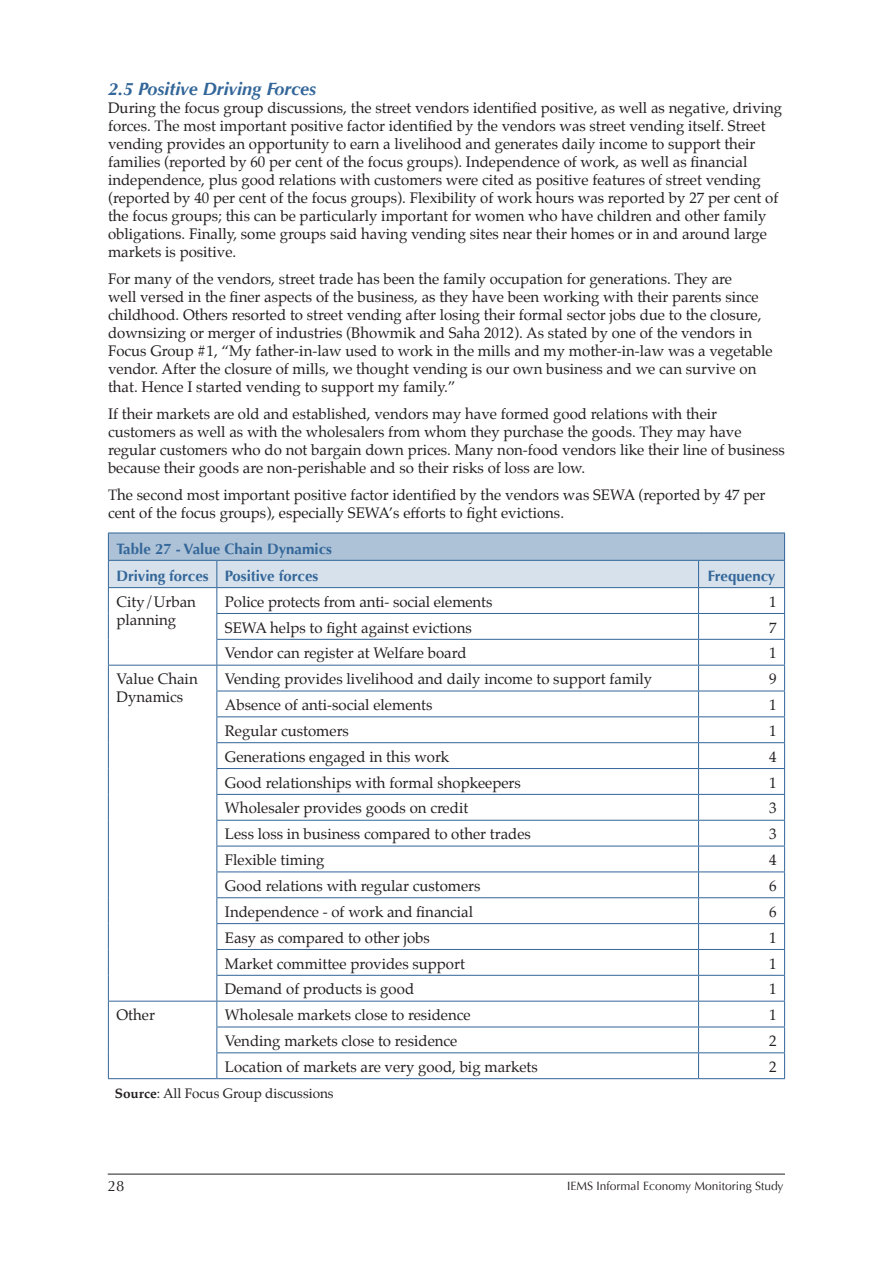
<style>
.page{position:relative;width:893px;height:1263px;background:#fff}
.page>*{position:absolute;margin:0;border:0;box-sizing:border-box;transform-origin:0 0}
.t1{font:italic 700 18px "Optima";color:#369}
.t2{font:15px/18px "Palatino";color:#231f20}
.t3{font:700 15px/27.3px "Optima";color:#369}
.t4{font:15px "Optima";color:#231f20}
.t5{font:13.5px "Palatino";color:#231f20}
.t6{font:12px "Optima";color:#231f20}
.s1{font-weight:700}
</style>
<div class="page">
<hr style="left:108px;top:1174px;width:677px;height:1px;background:#231f20">
<svg style="left:108px;top:533px;width:677px;height:545px"></svg>
<hr style="left:108px;top:1078px;width:109px;height:1px;background:#369">
<hr style="left:217px;top:1078px;width:482px;height:1px;background:#369">
<hr style="left:699px;top:1078px;width:86px;height:1px;background:#369">
<p class="t1" style="left:108px;top:81px;width:210px">2.5 Positive Driving Forces</p>
<p class="t2" style="left:108px;top:98px;width:676px">During the focus group discussions, the street vendors identified positive, as well as negative, driving forces. The most important positive factor identified by the vendors was street vending itself. Street vending provides an opportunity to earn a livelihood and generates daily income to support their families (reported by 60 per cent of the focus groups). Independence of work, as well as financial independence, plus good relations with customers were cited as positive features of street vending (reported by 40 per cent of the focus groups). Flexibility of work hours was reported by 27 per cent of the focus groups; this can be particularly important for women who have children and other family obligations. Finally, some groups said having vending sites near their homes or in and around large markets is positive.</p>
<p class="t2" style="left:108px;top:271px;width:666px">For many of the vendors, street trade has been the family occupation for generations. They are<br>well versed in the finer aspects of the business, as they have been working with their parents since childhood. Others resorted to street vending after losing their formal sector jobs due to the closure, downsizing or merger of industries (Bhowmik and Saha 2012). As stated by one of the vendors in Focus Group #1, “My father-in-law used to work in the mills and my mother-in-law was a vegetable vendor. After the closure of mills, we thought vending is our own business and we can survive on that. Hence I started vending to support my family.”</p>
<p class="t2" style="left:108px;top:406px;width:678px">If their markets are old and established, vendors may have formed good relations with their customers as well as with the wholesalers from whom they purchase the goods. They may have regular customers who do not bargain down prices. Many non-food vendors like their line of business because their goods are non-perishable and so their risks of loss are low.</p>
<p class="t2" style="left:108px;top:485px;width:659px">The second most important positive factor identified by the vendors was SEWA (reported by 47 per cent of the focus groups), especially SEWA’s efforts to fight evictions.</p>
<p class="t3" style="left:116px;top:536px;width:217px">Table 27 - Value Chain Dynamics<br>Driving forces Positive forces</p>
<p class="t3" style="left:708px;top:564px;width:69px">Frequency</p>
<p class="t2" style="left:116px;top:594px;width:81px">City/Urban planning</p>
<p class="t2" style="left:225px;top:594px;width:269px">Police protects from anti- social elements</p>
<p class="t2" style="left:769px;top:594px;width:9px">1</p>
<p class="t2" style="left:225px;top:618px;width:248px">SEWA helps to fight against evictions</p>
<p class="t2" style="left:769px;top:620px;width:9px">7</p>
<p class="t2" style="left:225px;top:646px;width:243px">Vendor can register at Welfare board</p>
<p class="t2" style="left:769px;top:646px;width:9px">1</p>
<p class="t2" style="left:116px;top:671px;width:83px">Value Chain<br>Dynamics</p>
<p class="t2" style="left:225px;top:671px;width:429px">Vending provides livelihood and daily income to support family</p>
<p class="t2" style="left:769px;top:671px;width:9px">9</p>
<p class="t2" style="left:225px;top:697px;width:209px">Absence of anti-social elements</p>
<p class="t2" style="left:769px;top:697px;width:9px">1</p>
<p class="t2" style="left:225px;top:723px;width:125px">Regular customers</p>
<p class="t2" style="left:769px;top:723px;width:9px">1</p>
<p class="t2" style="left:225px;top:749px;width:226px">Generations engaged in this work</p>
<p class="t2" style="left:769px;top:749px;width:9px">4</p>
<p class="t2" style="left:225px;top:775px;width:297px">Good relationships with formal shopkeepers</p>
<p class="t2" style="left:769px;top:775px;width:9px">1</p>
<p class="t2" style="left:225px;top:801px;width:245px">Wholesaler provides goods on credit</p>
<p class="t2" style="left:769px;top:801px;width:9px">3</p>
<p class="t2" style="left:225px;top:826px;width:308px">Less loss in business compared to other trades</p>
<p class="t2" style="left:769px;top:826px;width:9px">3</p>
<p class="t2" style="left:225px;top:852px;width:101px">Flexible timing</p>
<p class="t2" style="left:769px;top:852px;width:9px">4</p>
<p class="t2" style="left:225px;top:878px;width:257px">Good relations with regular customers</p>
<p class="t2" style="left:769px;top:878px;width:9px">6</p>
<p class="t2" style="left:225px;top:903px;width:250px">Independence - of work and financial</p>
<p class="t2" style="left:769px;top:904px;width:9px">6</p>
<p class="t2" style="left:225px;top:930px;width:206px">Easy as compared to other jobs</p>
<p class="t2" style="left:769px;top:930px;width:9px">1</p>
<p class="t2" style="left:225px;top:956px;width:241px">Market committee provides support</p>
<p class="t2" style="left:769px;top:956px;width:9px">1</p>
<p class="t2" style="left:225px;top:982px;width:191px">Demand of products is good</p>
<p class="t2" style="left:769px;top:982px;width:9px">1</p>
<p class="t2" style="left:116px;top:1007px;width:40px">Other</p>
<p class="t2" style="left:225px;top:1007px;width:247px">Wholesale markets close to residence</p>
<p class="t2" style="left:769px;top:1007px;width:9px">1</p>
<p class="t2" style="left:225px;top:1033px;width:234px">Vending markets close to residence</p>
<p class="t2" style="left:769px;top:1033px;width:9px">2</p>
<p class="t2" style="left:225px;top:1059px;width:314px">Location of markets are very good, big markets</p>
<p class="t2" style="left:769px;top:1059px;width:9px">2</p>
<p class="t5" style="left:115px;top:1088px;width:220px"><span class="s1">Source</span>: All Focus Group discussions</p>
<p class="t4" style="left:108px;top:1177px;width:18px">28</p>
<p class="t6" style="left:567px;top:1181px;width:218px">IEMS Informal Economy Monitoring Study</p>
</div>
